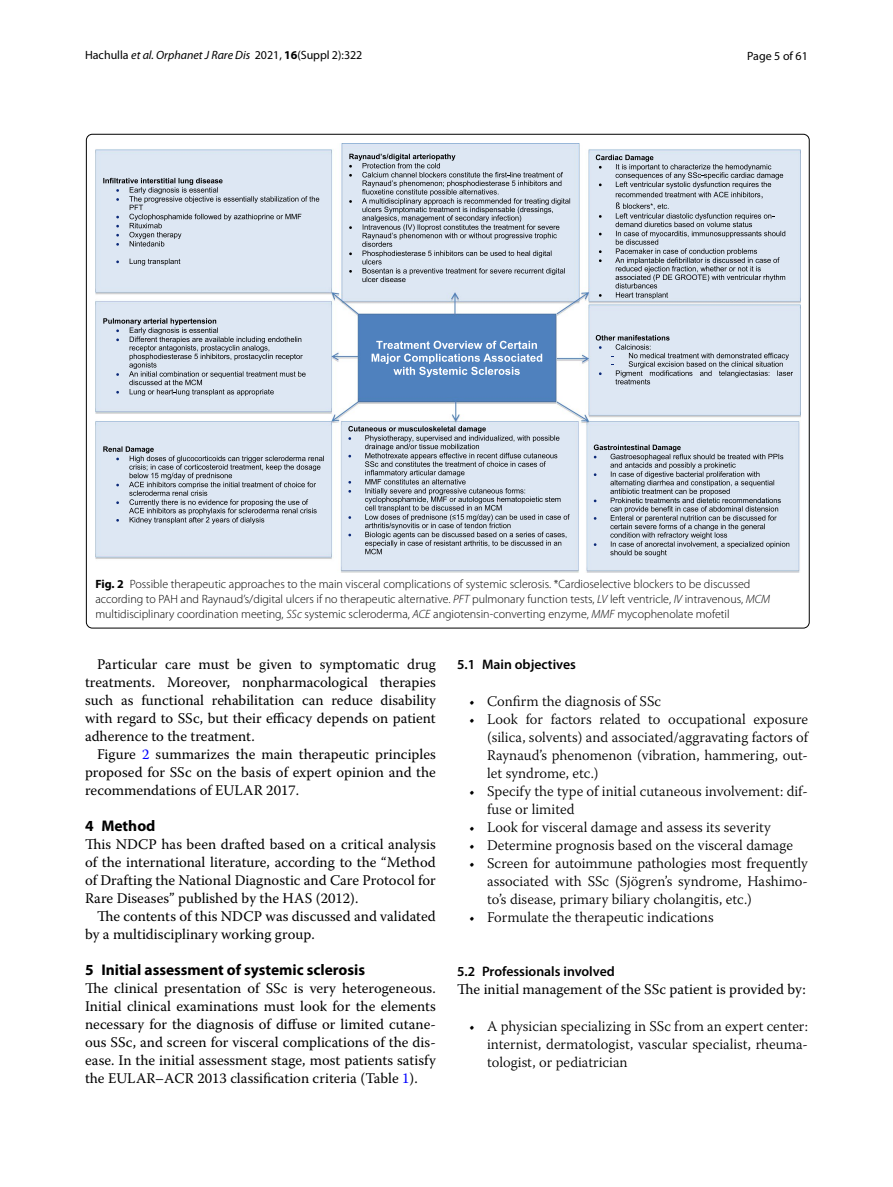
<style>
.page{position:relative;width:893px;height:1187px;background:#fff}
.page>*{position:absolute;margin:0;border:0;box-sizing:border-box;transform-origin:0 0}
.t1{font:700 15.45px "Myriad Pro";color:#000}
.t2{font:14.7px/18px "Warnock Pro";color:#000;text-align:justify}
.t3{font:300 14.7px/18px "Warnock Pro";color:#000;text-align:justify}
.t4{font:600 13.8px "Myriad Pro";color:#000}
.t5{font:300 12px/15px "Myriad Pro";color:#000}
.t6{font:12px "Myriad Pro";color:#000}
.s1{font-style:italic}
.s2{font-weight:700}
.s3{color:#00f}
</style>
<div class="page">
<img style="left:95px;top:143px;width:705px;height:429px">
<svg style="left:103px;top:178px;width:216px;height:68px;background:#cad3de"></svg>
<svg style="left:130px;top:258px;width:50px;height:7px"></svg>
<svg style="left:349px;top:154px;width:221px;height:128px;background:#c1cad4"></svg>
<svg style="left:596px;top:155px;width:189px;height:144px;background:#c2cad5"></svg>
<svg style="left:103px;top:318px;width:203px;height:78px;background:#c3ccd6"></svg>
<svg style="left:372px;top:341px;width:170px;height:36px;background:#789ecd"></svg>
<svg style="left:596px;top:335px;width:197px;height:49px;background:#c4cdd8"></svg>
<svg style="left:103px;top:446px;width:221px;height:78px;background:#c1cad5"></svg>
<svg style="left:348px;top:426px;width:222px;height:128px;background:#c0c9d4"></svg>
<svg style="left:594px;top:444px;width:195px;height:112px;background:#bfc7d2"></svg>
<p class="t6" style="left:85px;top:48px;width:279px">Hachulla <span class="s1">et al. Orphanet J Rare Dis</span> 2021, <span class="s2">16</span>(Suppl 2):322</p>
<p class="t6" style="left:747px;top:48px;width:62px">Page 5 of 61</p>
<p class="t5" style="left:95px;top:576px;width:676px"><span class="s2">Fig. 2</span> Possible therapeutic approaches to the main visceral complications of systemic sclerosis. *Cardioselective blockers to be discussed according to PAH and Raynaud’s/digital ulcers if no therapeutic alternative. <span class="s1">PFT</span> pulmonary function tests, <span class="s1">LV</span> left ventricle, <span class="s1">IV</span> intravenous, <span class="s1">MCM </span>multidisciplinary coordination meeting, <span class="s1">SSc</span> systemic scleroderma, <span class="s1">ACE</span> angiotensin-converting enzyme, <span class="s1">MMF</span> mycophenolate mofetil</p>
<p class="t2" style="left:85px;top:655px;width:352px;text-indent:12px">Particular care must be given to symptomatic drug treatments. Moreover, nonpharmacological therapies such as functional rehabilitation can reduce disability with regard to SSc, but their efficacy depends on patient adherence to the treatment.</p>
<p class="t2" style="left:85px;top:745px;width:352px;text-indent:12px">Figure <span class="s3">2</span> summarizes the main therapeutic principles proposed for SSc on the basis of expert opinion and the recommendations of EULAR 2017.</p>
<p class="t1" style="left:85px;top:815px;width:72px">4 Method</p>
<p class="t2" style="left:85px;top:835px;width:352px">This NDCP has been drafted based on a critical analysis of the international literature, according to the “Method of Drafting the National Diagnostic and Care Protocol for Rare Diseases” published by the HAS (2012).</p>
<p class="t2" style="left:85px;top:907px;width:352px;text-indent:12px">The contents of this NDCP was discussed and validated by a multidisciplinary working group.</p>
<p class="t1" style="left:85px;top:959px;width:282px">5 Initial assessment of systemic sclerosis</p>
<p class="t2" style="left:85px;top:979px;width:352px">The clinical presentation of SSc is very heterogeneous.<br>Initial clinical examinations must look for the elements necessary for the diagnosis of diffuse or limited cutane&shy;ous SSc, and screen for visceral complications of the dis&shy;ease. In the initial assessment stage, most patients satisfy the EULAR–ACR 2013 classification criteria (Table <span class="s3">1</span>).</p>
<p class="t4" style="left:457px;top:655px;width:120px">5.1 Main objectives</p>
<p class="t3" style="left:469px;top:691px;width:194px">• Confirm the diagnosis of SSc</p>
<p class="t3" style="left:487px;top:709px;width:322px;text-indent:-18px">• Look for factors related to occupational exposure (silica, solvents) and associated/aggravating factors of Raynaud’s phenomenon (vibration, hammering, out&shy;let syndrome, etc.)</p>
<p class="t3" style="left:487px;top:781px;width:322px;text-indent:-18px">• Specify the type of initial cutaneous involvement: dif&shy;fuse or limited</p>
<p class="t3" style="left:469px;top:817px;width:303px">• Look for visceral damage and assess its severity</p>
<p class="t3" style="left:469px;top:835px;width:325px">• Determine prognosis based on the visceral damage</p>
<p class="t3" style="left:487px;top:853px;width:322px;text-indent:-18px">• Screen for autoimmune pathologies most frequently associated with SSc (Sjögren’s syndrome, Hashimo&shy;to’s disease, primary biliary cholangitis, etc.)</p>
<p class="t3" style="left:469px;top:907px;width:246px">• Formulate the therapeutic indications</p>
<p class="t4" style="left:457px;top:962px;width:159px">5.2 Professionals involved</p>
<p class="t2" style="left:457px;top:980px;width:350px">The initial management of the SSc patient is provided by:</p>
<p class="t3" style="left:487px;top:1017px;width:322px;text-indent:-18px">• A physician specializing in SSc from an expert center: internist, dermatologist, vascular specialist, rheuma&shy;tologist, or pediatrician</p>
</div>
